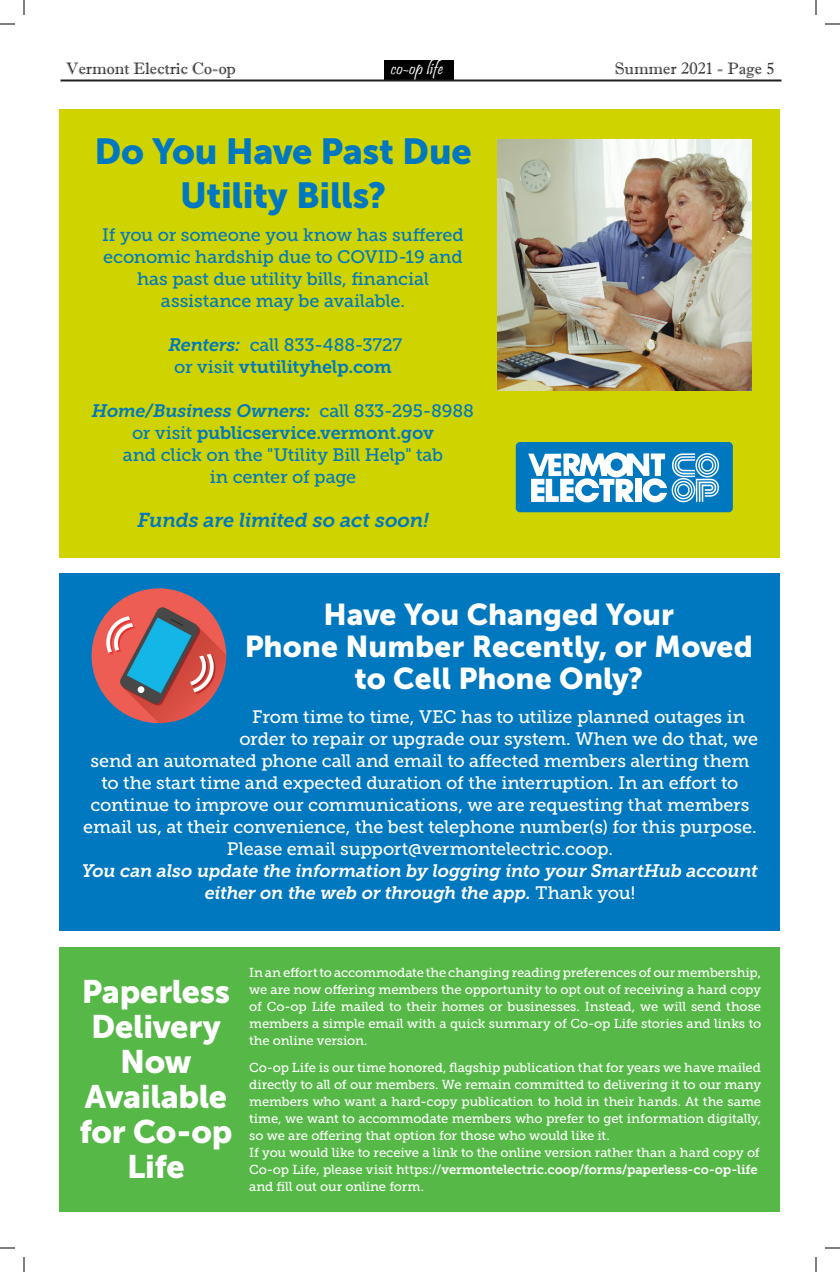
<style>
.page{position:relative;width:840px;height:1272px;background:#fff}
.page>*{position:absolute;margin:0;border:0;box-sizing:border-box;transform-origin:0 0}
.Box_Header{font:36px/43.2px "Museo Sans 900";letter-spacing:-.01em;color:#0078c0;text-align:center}
.Headline_new{font:32.4px/35.2px "Museo Sans 900";letter-spacing:-.01em;color:#fff;text-align:center}
.Box_Header-2{font:30px/32px "Museo Sans 900";color:#fff;text-align:center}
.Box_Text{font:italic 20px "Museo Slab 700";letter-spacing:-.015em;color:#0078c0}
.t1{font:18.3px "Pristina";color:#fff}
.Box_Text-2{font:18px "Museo Slab 500";letter-spacing:-.01em;color:#fff}
.Box_Text-3{font:18px/22px "Museo Slab 500";letter-spacing:-.01em;color:#0078c0;text-align:center}
.Box_Text-4{font:italic 18px "Museo Slab 700";letter-spacing:-.015em;color:#fff}
.t2{font:16.5px "Imprint MT Shadow";color:#231f20}
.t3{font:14.2px "Imprint MT Shadow";color:#000}
.Box_Text-5{font:13px/17px "Museo Slab 500";letter-spacing:-.01em;color:#fff;text-align:justify}
.s1{font-family:"Museo Slab 700";font-style:italic}
.s2{font-family:"Museo Slab 700"}
.s3{font-family:"Museo Slab 500";font-style:normal}
</style>
<div class="page">
<svg style="left:384px;top:60px;width:70px;height:19px"></svg>
<hr style="left:60px;top:79px;width:720px;height:1px;background:#000">
<div style="left:56px;top:60px;width:327px;height:20px;background:#fff"></div>
<div style="left:455px;top:60px;width:325px;height:21px;background:#fff"></div>
<hr style="left:60px;top:80px;width:722px;height:2px;background:#231f20">
<div style="left:60px;top:573px;width:720px;height:357px;background:#0078c0"></div>
<div style="left:60px;top:109px;width:720px;height:449px;background:#cfd400"></div>
<img style="left:92px;top:588px;width:134px;height:135px;border-radius:67px">
<div style="left:60px;top:947px;width:720px;height:265px;background:#56b947"></div>
<img style="left:497px;top:139px;width:254px;height:252px">
<div style="left:516px;top:442px;width:217px;height:70px;background:#0078c0;border-radius:4px"></div>
<svg style="left:528px;top:452px;width:191px;height:50px"></svg>
<svg style="left:0;top:23px;width:15px;height:2px"></svg>
<svg style="left:825px;top:23px;width:15px;height:2px"></svg>
<svg style="left:0;top:1247px;width:15px;height:2px"></svg>
<svg style="left:825px;top:1247px;width:15px;height:2px"></svg>
<svg style="left:23px;top:0;width:2px;height:15px"></svg>
<svg style="left:23px;top:1257px;width:2px;height:15px"></svg>
<svg style="left:815px;top:0;width:2px;height:15px"></svg>
<svg style="left:815px;top:1257px;width:2px;height:15px"></svg>
<h3 class="t1" style="left:391px;top:58px;width:54px">co-op life</h3>
<p class="t2" style="left:615px;top:59px;width:161px">Summer 2021 - Page 5</p>
<p class="t2" style="left:66px;top:59px;width:171px">Vermont Electric Co-op</p>
<p class="t3" style="left:72px;top:64px;width:148px">Vermont Electric Co-op</p>
<p class="t3" style="left:653px;top:64px;width:112px">Fall 2008 – Page 2</p>
<p class="Box_Header" style="left:94px;top:130px;width:379px">Do You Have Past Due<br>Utility Bills?</p>
<p class="Box_Text-3" style="left:102px;top:224px;width:363px">If you or someone you know has suffered economic hardship due to COVID-19 and has past due utility bills, financial assistance may be available.</p>
<p class="Box_Text-3" style="left:168px;top:334px;width:235px"><span class="s1">Renters:</span> call 833-488-3727 or visit <span class="s2">vtutilityhelp.com</span></p>
<p class="Box_Text-3" style="left:92px;top:400px;width:384px"><span class="s1">Home/Business Owners:</span> call 833-295-8988 or visit <span class="s2">publicservice.vermont.gov<br></span>and click on the "Utility Bill Help" tab<br>in center of page</p>
<p class="Box_Text" style="left:137px;top:509px;width:293px">Funds are limited so act soon!</p>
<p class="Box_Header-2" style="left:245px;top:599px;width:510px">Have You Changed Your<br>Phone Number Recently, or Moved to Cell Phone Only?</p>
<p class="Box_Text-2" style="left:252px;top:706px;width:494px">From time to time, VEC has to utilize planned outages in</p>
<p class="Box_Text-2" style="left:239px;top:728px;width:520px">order to repair or upgrade our system. When we do that, we</p>
<p class="Box_Text-2" style="left:91px;top:750px;width:660px">send an automated phone call and email to affected members alerting them</p>
<p class="Box_Text-2" style="left:102px;top:772px;width:638px">to the start time and expected duration of the interruption. In an effort to</p>
<p class="Box_Text-2" style="left:91px;top:794px;width:660px">continue to improve our communications, we are requesting that members</p>
<p class="Box_Text-2" style="left:83px;top:816px;width:675px">email us, at their convenience, the best telephone number(s) for this purpose.</p>
<p class="Box_Text-2" style="left:227px;top:838px;width:388px">Please email support@vermontelectric.coop.</p>
<p class="Box_Text-4" style="left:82px;top:860px;width:678px">You can also update the information by logging into your SmartHub account</p>
<p class="Box_Text-4" style="left:205px;top:882px;width:432px">either on the web or through the app. <span class="s3">Thank you!</span></p>
<p class="Headline_new" style="left:79px;top:974px;width:154px">Paperless<br>Delivery<br>Now<br>Available for Co-op<br>Life</p>
<p class="Box_Text-5" style="left:249px;top:964px;width:513px">In an effort to accommodate the changing reading preferences of our membership, we are now offering members the opportunity to opt out of receiving a hard copy of Co-op Life mailed to their homes or businesses. Instead, we will send those members a simple email with a quick summary of Co-op Life stories and links to the online version.</p>
<p class="Box_Text-5" style="left:249px;top:1059px;width:513px">Co-op Life is our time honored, flagship publication that for years we have mailed directly to all of our members. We remain committed to delivering it to our many members who want a hard-copy publication to hold in their hands. At the same time, we want to accommodate members who prefer to get information digitally, so we are offering that option for those who would like it.</p>
<p class="Box_Text-5" style="left:249px;top:1144px;width:512px;text-align:left">If you would like to receive a link to the online version rather than a hard copy of<br>Co-op Life, please visit https://<span class="s2">vermontelectric.coop/forms/paperless-co-op-life </span>and fill out our online form.</p>
</div>
